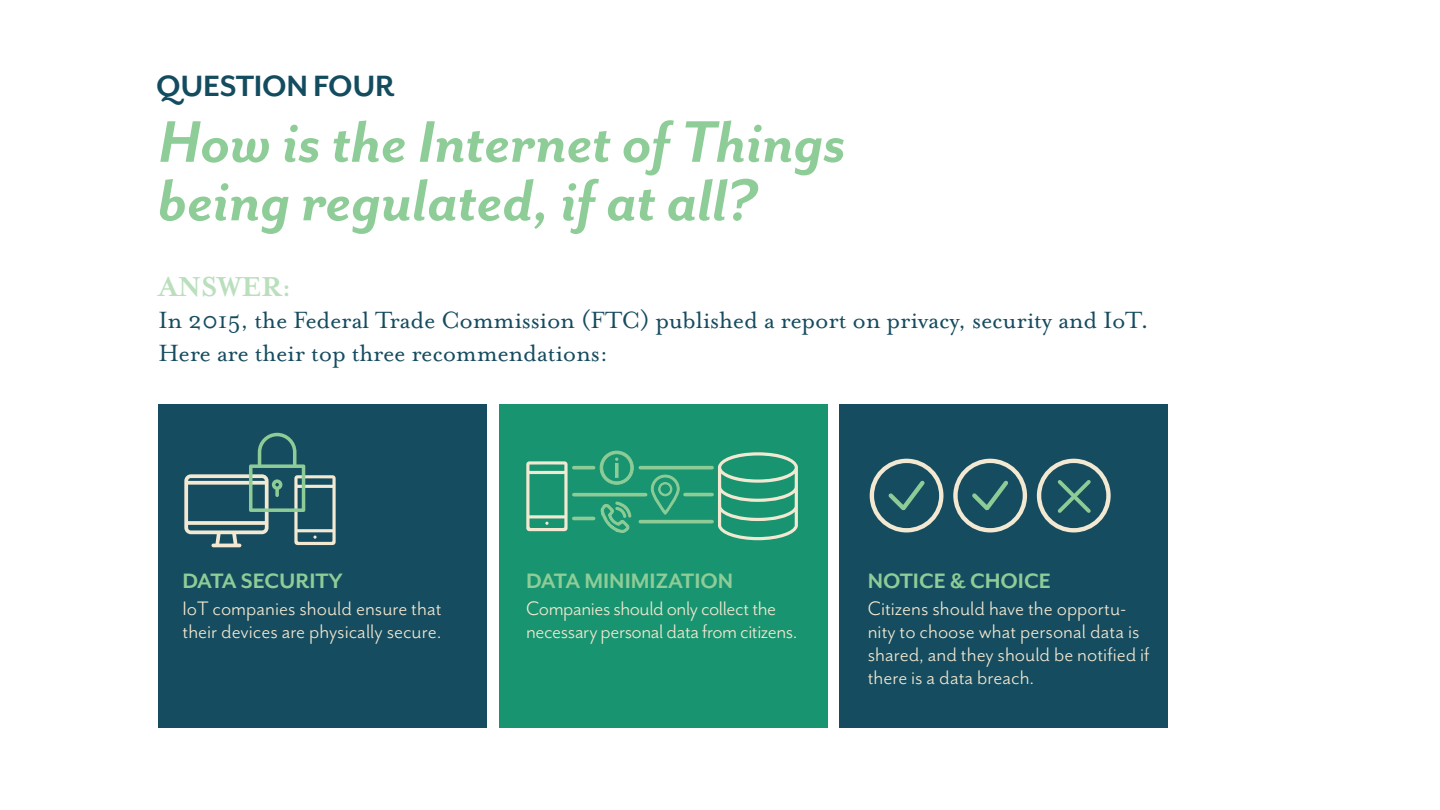
<style>
.page{position:relative;width:1440px;height:810px;background:#fff}
.page>*{position:absolute;margin:0;border:0;box-sizing:border-box;transform-origin:0 0}
.t1{font:italic 700 67.5px/58.5px "Mr Eaves San OT";color:#8ecd97}
.t2{font:700 33.75px "Mr Eaves San OT";letter-spacing:-.01em;color:#144c5f}
.t3{font:700 31.5px "Mrs Eaves OT";letter-spacing:-.01em;color:#badfbd}
.t4{font:27px/32.4px "Mrs Eaves OT";letter-spacing:-.01em;color:#164c5f}
.t5{font:700 24px "Mr Eaves San OT";color:#8ecd97}
.t6{font:22.5px/23.2px "Mr Eaves San OT";color:#f3e9d2}
.t7{font:22.5px/23.2px "Mr Eaves San OT";letter-spacing:-.02em;color:#f3e9d2}
</style>
<div class="page">
<div style="left:158px;top:404px;width:329px;height:324px;background:#164c5f"></div>
<div style="left:499px;top:404px;width:328px;height:324px;background:#199470"></div>
<div style="left:839px;top:404px;width:329px;height:324px;background:#164c5f"></div>
<svg style="left:869px;top:458px;width:242px;height:75px"></svg>
<svg style="left:526px;top:461px;width:42px;height:70px"></svg>
<svg style="left:718px;top:452px;width:80px;height:88px"></svg>
<svg style="left:650px;top:474px;width:30px;height:41px"></svg>
<svg style="left:601px;top:501px;width:30px;height:32px"></svg>
<hr style="left:574px;top:466px;width:20px;height:3px;background:#8dcc97">
<hr style="left:574px;top:517px;width:20px;height:3px;background:#8dcc97">
<hr style="left:685px;top:493px;width:27px;height:3px;background:#8dcc97">
<hr style="left:640px;top:466px;width:72px;height:3px;background:#8dcc97">
<hr style="left:640px;top:520px;width:72px;height:3px;background:#8dcc97">
<svg style="left:574px;top:493px;width:72px;height:4px"></svg>
<svg style="left:600px;top:451px;width:34px;height:34px"></svg>
<svg style="left:184px;top:433px;width:152px;height:114px"></svg>
<h2 class="t2" style="left:156px;top:68px;width:240px">QUESTION FOUR</h2>
<h1 class="t1" style="left:158px;top:113px;width:689px">How is the Internet of Things being regulated, if at all?</h1>
<h3 class="t3" style="left:158px;top:269px;width:134px">ANSWER:</h3>
<p class="t4" style="left:159px;top:304px;width:992px">In 2015, the Federal Trade Commission (FTC) published a report on privacy, security and IoT.<br>Here are their top three recommendations:</p>
<p class="t5" style="left:182px;top:568px;width:162px">DATA SECURITY</p>
<p class="t6" style="left:182px;top:596px;width:261px">IoT companies should ensure that their devices are physically secure.</p>
<p class="t5" style="left:526px;top:568px;width:209px">DATA MINIMIZATION</p>
<p class="t7" style="left:526px;top:596px;width:273px">Companies should only collect the necessary personal data from citizens.</p>
<p class="t5" style="left:868px;top:568px;width:185px">NOTICE &amp; CHOICE</p>
<p class="t6" style="left:868px;top:596px;width:283px">Citizens should have the opportu&shy;nity to choose what personal data is shared, and they should be notified if there is a data breach.</p>
</div>
